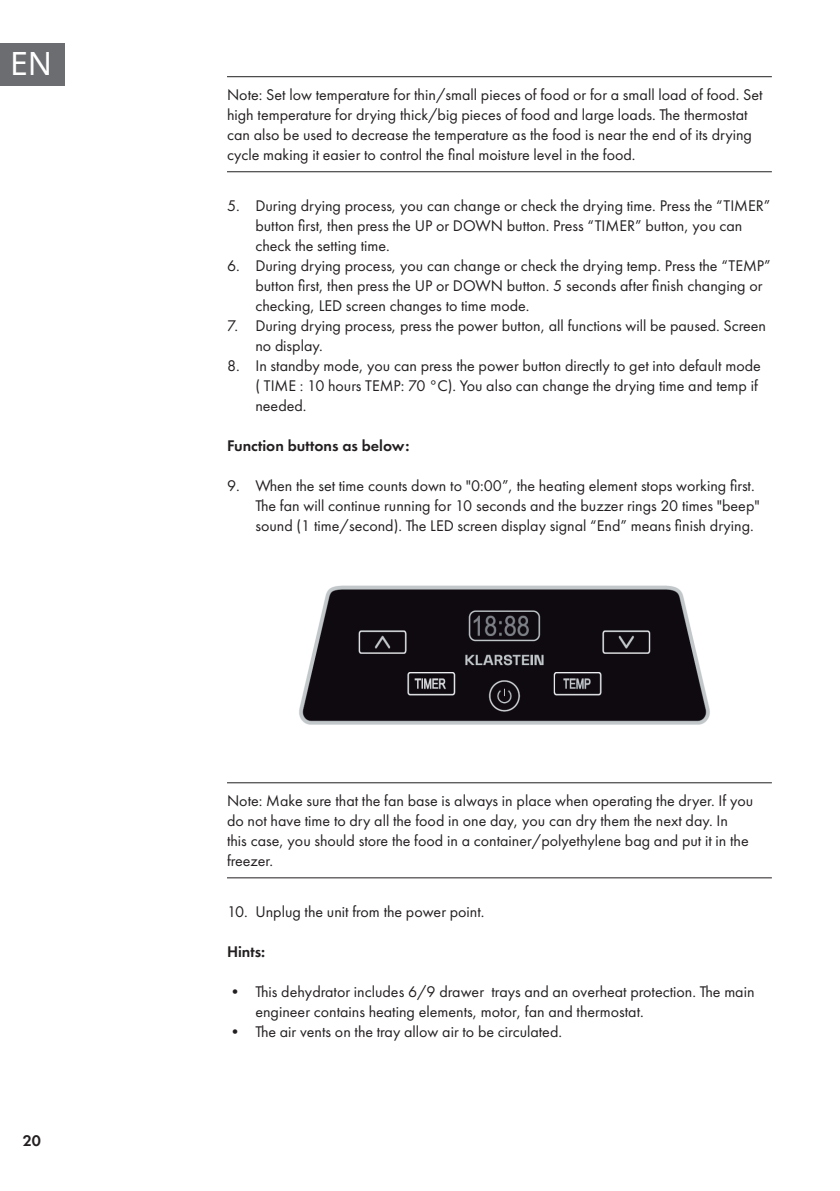
<style>
.page{position:relative;width:840px;height:1191px;background:#fff}
.page>*{position:absolute;margin:0;border:0;box-sizing:border-box;transform-origin:0 0}
.t1{font:32px "Noto Sans";color:#fff}
.t2{font:16px/20px "Futura PTW08";color:#231f20}
.t3{font:600 16px "Futura PTW08";color:#231f20}
</style>
<div class="page">
<div style="left:0;top:43px;width:65px;height:42px;background:#6c6d70"></div>
<hr style="left:227px;top:76px;width:544px;height:1px;background:#231f20">
<hr style="left:227px;top:171px;width:544px;height:1px;background:#231f20">
<img style="left:299px;top:585px;width:411px;height:140px">
<hr style="left:227px;top:782px;width:544px;height:1px;background:#231f20">
<hr style="left:227px;top:877px;width:544px;height:1px;background:#231f20">
<h1 class="t1" style="left:10px;top:42px;width:44px">EN</h1>
<p class="t3" style="left:23px;top:1130px;width:20px">20</p>
<p class="t2" style="left:227px;top:84px;width:536px">Note: Set low temperature for thin/small pieces of food or for a small load of food. Set high temperature for drying thick/big pieces of food and large loads. The thermostat can also be used to decrease the temperature as the food is near the end of its drying cycle making it easier to control the final moisture level in the food.</p>
<p class="t2" style="left:255px;top:196px;width:516px;text-indent:-28px">5. During drying process, you can change or check the drying time. Press the “TIMER” button first, then press the UP or DOWN button. Press “TIMER” button, you can check the setting time.</p>
<p class="t2" style="left:255px;top:256px;width:516px;text-indent:-28px">6. During drying process, you can change or check the drying temp. Press the “TEMP” button first, then press the UP or DOWN button. 5 seconds after finish changing or checking, LED screen changes to time mode.</p>
<p class="t2" style="left:255px;top:316px;width:512px;text-indent:-28px">7. During drying process, press the power button, all functions will be paused. Screen no display.</p>
<p class="t2" style="left:255px;top:356px;width:506px;text-indent:-28px">8. In standby mode, you can press the power button directly to get into default mode ( TIME : 10 hours TEMP: 70 °C). You also can change the drying time and temp if needed.</p>
<p class="t3" style="left:227px;top:436px;width:184px">Function buttons as below:</p>
<p class="t2" style="left:255px;top:476px;width:505px;text-indent:-28px">9. When the set time counts down to "0:00”, the heating element stops working first.<br>The fan will continue running for 10 seconds and the buzzer rings 20 times "beep" sound (1 time/second). The LED screen display signal “End” means finish drying.</p>
<p class="t2" style="left:227px;top:790px;width:527px">Note: Make sure that the fan base is always in place when operating the dryer. If you do not have time to dry all the food in one day, you can dry them the next day. In<br>this case, you should store the food in a container/polyethylene bag and put it in the freezer.</p>
<p class="t2" style="left:227px;top:902px;width:259px">10. Unplug the unit from the power point.</p>
<p class="t3" style="left:227px;top:942px;width:40px">Hints:</p>
<p class="t2" style="left:255px;top:982px;width:500px;text-indent:-28px">• This dehydrator includes 6/9 drawer trays and an overheat protection. The main engineer contains heating elements, motor, fan and thermostat.</p>
<p class="t2" style="left:227px;top:1022px;width:336px">• The air vents on the tray allow air to be circulated.</p>
</div>
